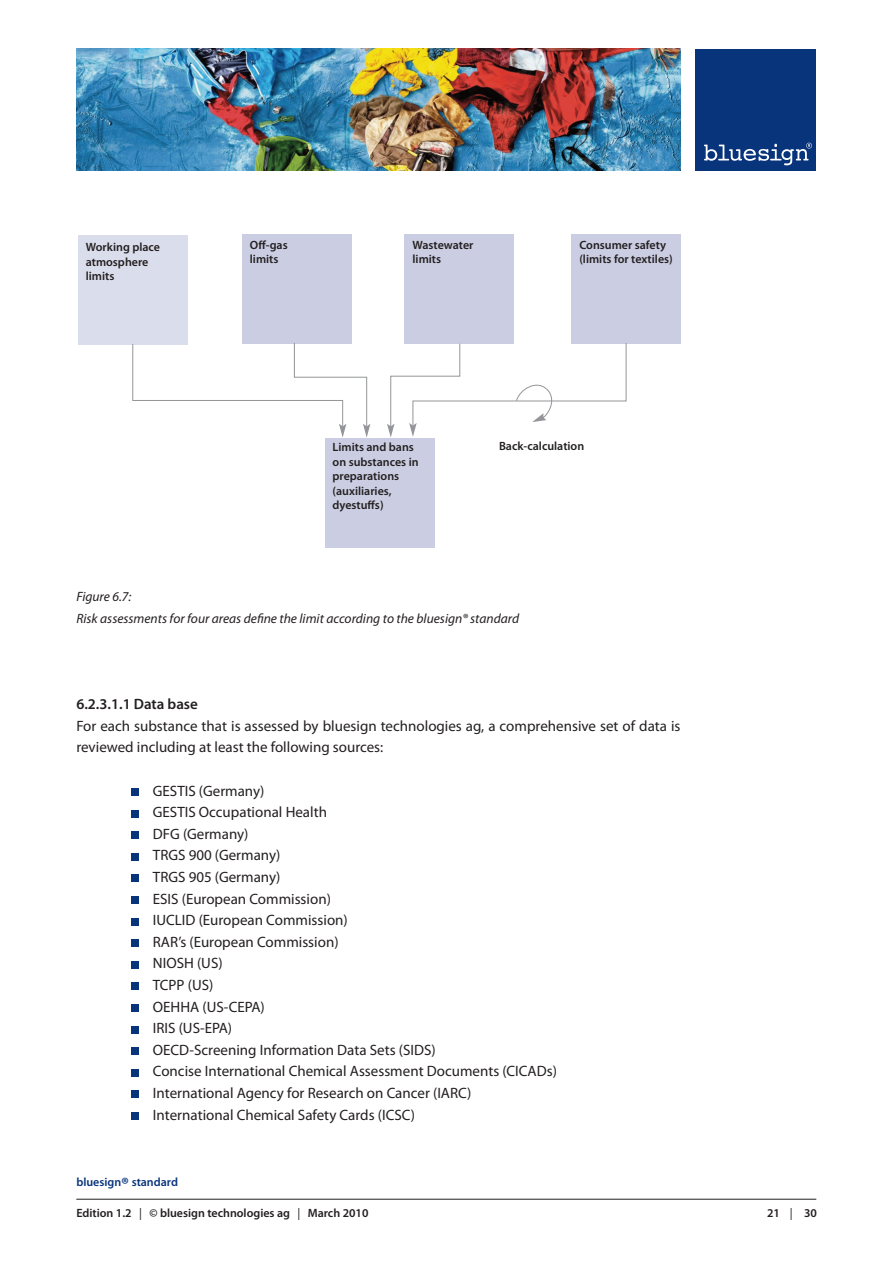
<style>
.page{position:relative;width:893px;height:1263px;background:#fff}
.page>*{position:absolute;margin:0;border:0;box-sizing:border-box;transform-origin:0 0}
.t1{font:15px/21.6px "Myriad Pro";color:#231f20}
.t2{font:600 15px "Myriad Pro";color:#231f20}
.t3{font:italic 13.5px/21.6px "Myriad Pro";color:#231f20}
.t4{font:600 12px/14.4px "Myriad Pro";color:#231f20}
.t5{font:600 12px "Myriad Pro";color:#08347b}
.s1{font-size:18px}
.s2{font-weight:400}
</style>
<div class="page">
<div style="left:695px;top:49px;width:121px;height:122px;background:#08347b"></div>
<svg style="left:704px;top:143px;width:108px;height:22px"></svg>
<img style="left:76px;top:49px;width:604px;height:122px">
<hr style="left:76px;top:1199px;width:740px;height:1px;background:#231f20">
<div style="left:571px;top:234px;width:110px;height:110px;background:#cbcee3"></div>
<div style="left:242px;top:234px;width:110px;height:110px;background:#cbcee3"></div>
<div style="left:404px;top:234px;width:110px;height:110px;background:#cbcee3"></div>
<div style="left:78px;top:235px;width:110px;height:109px;background:#daddeb"></div>
<div style="left:326px;top:438px;width:109px;height:109px;background:#cbcee3"></div>
<svg style="left:132px;top:343px;width:238px;height:94px"></svg>
<svg style="left:387px;top:343px;width:240px;height:94px"></svg>
<div style="left:132px;top:788px;width:7px;height:8px;background:#08347b"></div>
<div style="left:132px;top:810px;width:7px;height:7px;background:#08347b"></div>
<div style="left:132px;top:832px;width:7px;height:7px;background:#08347b"></div>
<div style="left:132px;top:853px;width:7px;height:7px;background:#08347b"></div>
<div style="left:132px;top:875px;width:7px;height:7px;background:#08347b"></div>
<div style="left:132px;top:896px;width:7px;height:8px;background:#08347b"></div>
<div style="left:132px;top:918px;width:7px;height:7px;background:#08347b"></div>
<div style="left:132px;top:940px;width:7px;height:7px;background:#08347b"></div>
<div style="left:132px;top:961px;width:7px;height:7px;background:#08347b"></div>
<div style="left:132px;top:983px;width:7px;height:7px;background:#08347b"></div>
<div style="left:132px;top:1004px;width:7px;height:8px;background:#08347b"></div>
<div style="left:132px;top:1026px;width:7px;height:7px;background:#08347b"></div>
<div style="left:132px;top:1048px;width:7px;height:7px;background:#08347b"></div>
<div style="left:132px;top:1069px;width:7px;height:7px;background:#08347b"></div>
<div style="left:132px;top:1091px;width:7px;height:7px;background:#08347b"></div>
<div style="left:132px;top:1112px;width:7px;height:8px;background:#08347b"></div>
<p class="t4" style="left:86px;top:241px;width:76px">Working place atmosphere limits</p>
<p class="t4" style="left:250px;top:238px;width:39px">Off-gas limits</p>
<p class="t4" style="left:412px;top:238px;width:62px">Wastewater limits</p>
<p class="t4" style="left:579px;top:238px;width:95px">Consumer safety (limits for textiles)</p>
<p class="t4" style="left:333px;top:441px;width:88px">Limits and bans on substances in preparations (auxiliaries, dyestuffs)</p>
<p class="t4" style="left:499px;top:439px;width:87px">Back-calculation</p>
<p class="t3" style="left:76px;top:587px;width:444px">Figure 6.7:<br>Risk assessments for four areas define the limit according to the bluesign® standard</p>
<p class="t2" style="left:76px;top:699px;width:123px">6.2.3.1.1 Data base</p>
<p class="t1" style="left:76px;top:716px;width:606px">For each substance that is assessed by bluesign technologies ag, a comprehensive set of data is reviewed including at least the following sources:</p>
<p class="t1" style="left:153px;top:781px;width:405px">GESTIS (Germany)<br>GESTIS Occupational Health<br>DFG (Germany)<br>TRGS 900 (Germany)<br>TRGS 905 (Germany)<br>ESIS (European Commission)<br>IUCLID (European Commission)<br>RAR’s (European Commission)<br>NIOSH (US)<br>TCPP (US)<br>OEHHA (US-CEPA)<br>IRIS (US-EPA)<br>OECD-Screening Information Data Sets (SIDS)<br>Concise International Chemical Assessment Documents (CICADs)<br>International Agency for Research on Cancer (IARC)<br>International Chemical Safety Cards (ICSC)</p>
<p class="t5" style="left:76px;top:1177px;width:103px">bluesign<span class="s1">®</span> standard</p>
<p class="t4" style="left:76px;top:1207px;width:294px">Edition 1.2 <span class="s2">|</span> © bluesign technologies ag <span class="s2">|</span> March 2010</p>
<p class="t4" style="left:767px;top:1207px;width:51px">21 <span class="s2">|</span> 30</p>
</div>
